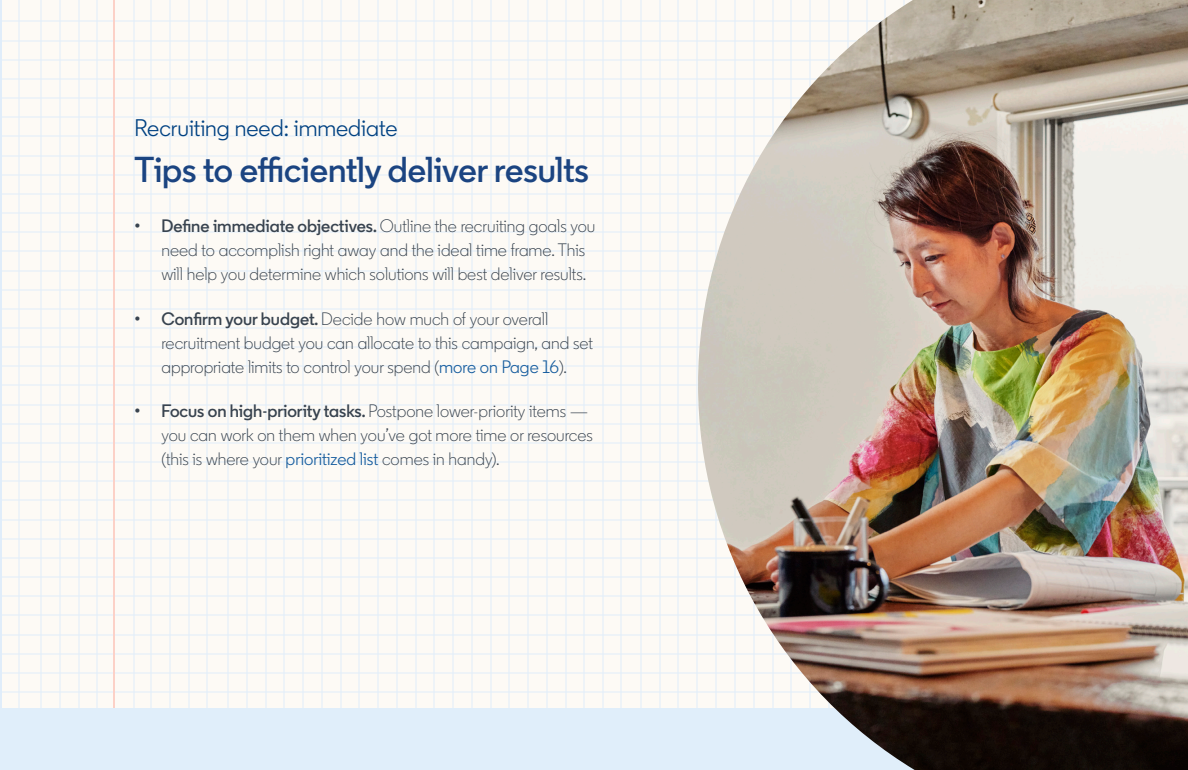
<style>
.page{position:relative;width:1188px;height:770px;background:#fdfaf5}
.page>*{position:absolute;margin:0;border:0;box-sizing:border-box;transform-origin:0 0}
.t1{font:600 36px "Community";color:#1b4481}
.t2{font:24px "Community";color:#004182}
.t3{font:300 18px/24px "Community";color:#38434f}
.s1{font-weight:600}
.s2{font-weight:400;color:#175d9e}
</style>
<div class="page">
<hr style="left:1px;top:21px;width:1113px;height:1px;background:#e0edfa">
<hr style="left:1px;top:40px;width:1113px;height:1px;background:#e0edfa">
<hr style="left:1px;top:59px;width:1113px;height:1px;background:#e0edfa">
<hr style="left:1px;top:78px;width:1113px;height:2px;background:#e0edfa">
<hr style="left:1px;top:97px;width:1113px;height:2px;background:#e0edfa">
<hr style="left:1px;top:117px;width:1113px;height:1px;background:#e0edfa">
<hr style="left:1px;top:136px;width:1113px;height:1px;background:#e0edfa">
<hr style="left:1px;top:155px;width:1113px;height:1px;background:#e0edfa">
<hr style="left:1px;top:174px;width:1113px;height:1px;background:#e0edfa">
<hr style="left:1px;top:193px;width:1113px;height:1px;background:#e0edfa">
<hr style="left:1px;top:212px;width:1113px;height:2px;background:#e0edfa">
<hr style="left:1px;top:231px;width:1113px;height:2px;background:#e0edfa">
<hr style="left:1px;top:251px;width:1113px;height:1px;background:#e0edfa">
<hr style="left:1px;top:270px;width:1113px;height:1px;background:#e0edfa">
<hr style="left:1px;top:289px;width:1113px;height:1px;background:#e0edfa">
<hr style="left:1px;top:308px;width:1113px;height:1px;background:#e0edfa">
<hr style="left:1px;top:327px;width:1113px;height:1px;background:#e0edfa">
<hr style="left:1px;top:346px;width:1113px;height:2px;background:#e0edfa">
<hr style="left:1px;top:365px;width:1113px;height:2px;background:#e0edfa">
<hr style="left:1px;top:385px;width:1113px;height:1px;background:#e0edfa">
<hr style="left:1px;top:404px;width:1113px;height:1px;background:#e0edfa">
<hr style="left:1px;top:423px;width:1113px;height:1px;background:#e0edfa">
<hr style="left:1px;top:442px;width:1113px;height:1px;background:#e0edfa">
<hr style="left:1px;top:461px;width:1113px;height:1px;background:#e0edfa">
<hr style="left:1px;top:480px;width:1113px;height:2px;background:#e0edfa">
<hr style="left:1px;top:499px;width:1113px;height:2px;background:#e0edfa">
<hr style="left:1px;top:519px;width:1113px;height:1px;background:#e0edfa">
<hr style="left:1px;top:538px;width:1113px;height:1px;background:#e0edfa">
<hr style="left:1px;top:557px;width:1113px;height:1px;background:#e0edfa">
<hr style="left:1px;top:576px;width:1113px;height:1px;background:#e0edfa">
<hr style="left:1px;top:595px;width:1113px;height:1px;background:#e0edfa">
<hr style="left:1px;top:614px;width:1113px;height:2px;background:#e0edfa">
<hr style="left:1px;top:633px;width:1113px;height:2px;background:#e0edfa">
<hr style="left:1px;top:653px;width:1113px;height:1px;background:#e0edfa">
<hr style="left:1px;top:672px;width:1113px;height:1px;background:#e0edfa">
<hr style="left:1px;top:691px;width:1113px;height:1px;background:#e0edfa">
<hr style="left:340px;top:0;width:1px;height:770px;background:#e0edfa">
<hr style="left:471px;top:0;width:2px;height:770px;background:#e0edfa">
<hr style="left:602px;top:0;width:2px;height:770px;background:#e0edfa">
<hr style="left:621px;top:0;width:1px;height:770px;background:#e0edfa">
<hr style="left:641px;top:0;width:1px;height:770px;background:#e0edfa">
<hr style="left:659px;top:0;width:1px;height:770px;background:#e0edfa">
<hr style="left:697px;top:0;width:1px;height:770px;background:#e0edfa">
<hr style="left:246px;top:0;width:2px;height:770px;background:#e0edfa">
<hr style="left:151px;top:0;width:1px;height:770px;background:#e0edfa">
<hr style="left:378px;top:0;width:1px;height:770px;background:#e0edfa">
<hr style="left:509px;top:0;width:1px;height:770px;background:#e0edfa">
<hr style="left:284px;top:0;width:1px;height:770px;background:#e0edfa">
<hr style="left:188px;top:0;width:1px;height:770px;background:#e0edfa">
<hr style="left:415px;top:0;width:1px;height:770px;background:#e0edfa">
<hr style="left:546px;top:0;width:1px;height:770px;background:#e0edfa">
<hr style="left:303px;top:0;width:1px;height:770px;background:#e0edfa">
<hr style="left:207px;top:0;width:1px;height:770px;background:#e0edfa">
<hr style="left:434px;top:0;width:1px;height:770px;background:#e0edfa">
<hr style="left:565px;top:0;width:1px;height:770px;background:#e0edfa">
<hr style="left:321px;top:0;width:2px;height:770px;background:#e0edfa">
<hr style="left:452px;top:0;width:2px;height:770px;background:#e0edfa">
<hr style="left:584px;top:0;width:1px;height:770px;background:#e0edfa">
<hr style="left:678px;top:0;width:1px;height:770px;background:#e0edfa">
<hr style="left:228px;top:0;width:1px;height:770px;background:#e0edfa">
<hr style="left:133px;top:0;width:2px;height:770px;background:#e0edfa">
<hr style="left:359px;top:0;width:1px;height:770px;background:#e0edfa">
<hr style="left:490px;top:0;width:1px;height:770px;background:#e0edfa">
<hr style="left:265px;top:0;width:1px;height:770px;background:#e0edfa">
<hr style="left:169px;top:0;width:2px;height:770px;background:#e0edfa">
<hr style="left:396px;top:0;width:2px;height:770px;background:#e0edfa">
<hr style="left:527px;top:0;width:2px;height:770px;background:#e0edfa">
<hr style="left:97px;top:0;width:1px;height:770px;background:#e0edfa">
<hr style="left:78px;top:0;width:1px;height:770px;background:#e0edfa">
<hr style="left:59px;top:0;width:1px;height:770px;background:#e0edfa">
<hr style="left:40px;top:0;width:2px;height:770px;background:#e0edfa">
<hr style="left:19px;top:0;width:1px;height:770px;background:#e0edfa">
<hr style="left:0;top:0;width:1px;height:770px;background:#e0edfa">
<hr style="left:114px;top:0;width:1px;height:770px;background:#fcd1c7">
<div style="left:0;top:708px;width:1188px;height:62px;background:#e0eefa"></div>
<img style="left:698px;top:0;width:490px;height:770px">
<p class="t2" style="left:134px;top:113px;width:265px">Recruiting need: immediate</p>
<p class="t1" style="left:134px;top:147px;width:456px">Tips to efficiently deliver results</p>
<p class="t3" style="left:161px;top:214px;width:435px;text-indent:-27px"><span class="s1">• Define immediate objectives.</span> Outline the recruiting goals you need to accomplish right away and the ideal time frame. This will help you determine which solutions will best deliver results.</p>
<p class="t3" style="left:161px;top:306px;width:433px;text-indent:-27px"><span class="s1">• Confirm your budget.</span> Decide how much of your overall recruitment budget you can allocate to this campaign, and set appropriate limits to control your spend (<span class="s2">more on Page 16</span>).</p>
<p class="t3" style="left:161px;top:399px;width:433px;text-indent:-27px"><span class="s1">• Focus on high-priority tasks.</span> Postpone lower-priority items — you can work on them when you’ve got more time or resources (this is where your <span class="s2">prioritized list</span> comes in handy).</p>
</div>
